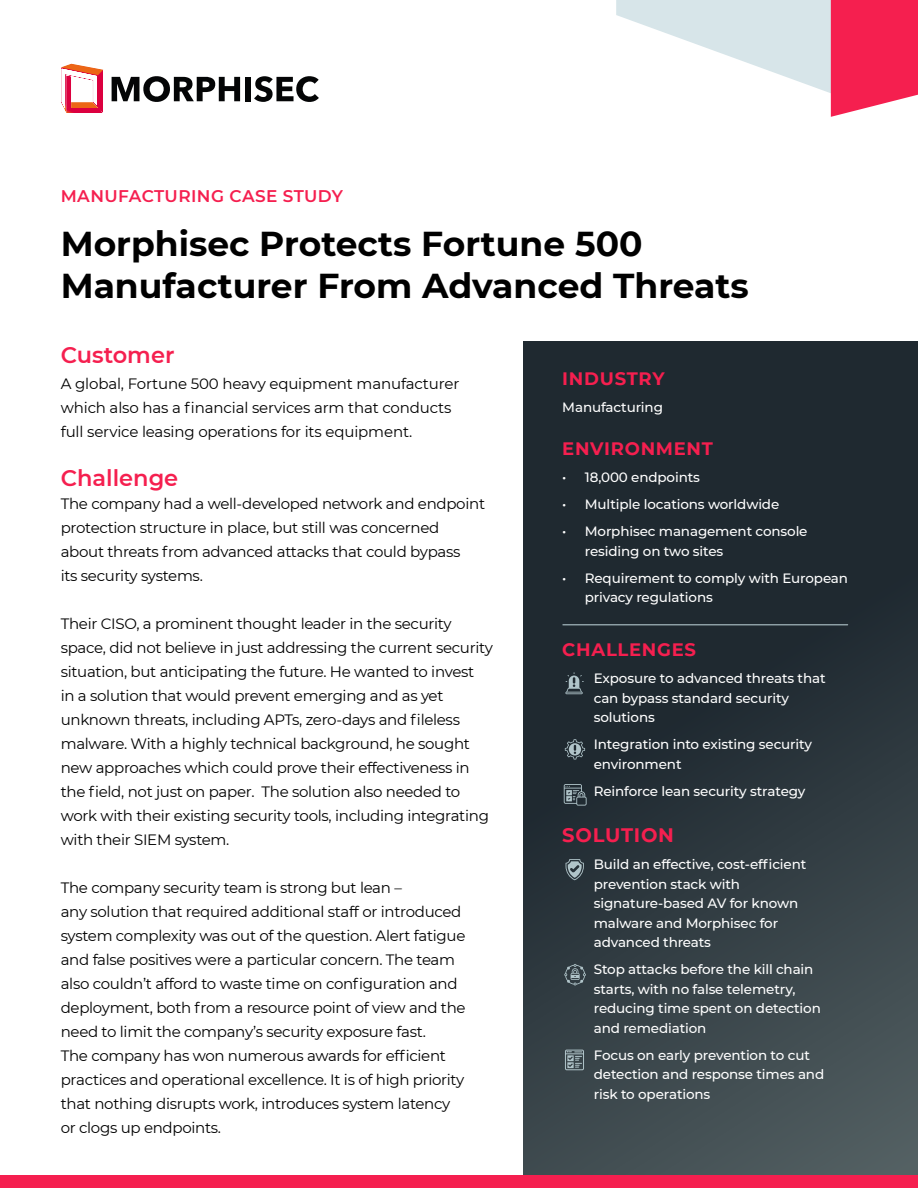
<style>
.page{position:relative;width:918px;height:1188px;background:#fff}
.page>*{position:absolute;margin:0;border:0;box-sizing:border-box;transform-origin:0 0}
.t1{font:700 34.5px/41.4px "Montserrat";color:#000}
.t2{font:600 22.5px "Montserrat";color:#f51f4f}
.t3{font:700 19.5px "Montserrat";letter-spacing:.04em;color:#f51f4f}
.t4{font:700 18px "Montserrat";letter-spacing:.04em;color:#f51f4f}
.t5{font:600 16.8px "Montserrat";letter-spacing:.025em;color:#f51f4f}
.t6{font:15px/24px "Montserrat";letter-spacing:-.02em;color:#000}
.t7{font:500 13.5px/19.5px "Montserrat";letter-spacing:-.01em;color:#fff}
</style>
<div class="page">
<svg style="left:61px;top:64px;width:42px;height:49px"></svg>
<svg style="left:112px;top:76px;width:128px;height:26px"></svg>
<div style="left:245px;top:77px;width:6px;height:24px;background:#040506"></div>
<svg style="left:254px;top:76px;width:65px;height:26px"></svg>
<svg style="left:523px;top:342px;width:395px;height:833px;background:#2b363c"></svg>
<hr style="left:563px;top:624px;width:285px;height:1px;background:#b0c4c9">
<svg style="left:566px;top:859px;width:18px;height:21px"></svg>
<svg style="left:565px;top:672px;width:19px;height:22px"></svg>
<svg style="left:565px;top:739px;width:20px;height:21px"></svg>
<svg style="left:564px;top:964px;width:22px;height:22px"></svg>
<svg style="left:564px;top:784px;width:23px;height:22px"></svg>
<div style="left:0;top:1175px;width:918px;height:13px;background:#f51f4f"></div>
<svg style="left:564px;top:1049px;width:20px;height:21px"></svg>
<svg style="left:616px;top:0;width:302px;height:117px"></svg>
<p class="t5" style="left:61px;top:189px;width:284px">MANUFACTURING CASE STUDY</p>
<h1 class="t1" style="left:61px;top:224px;width:690px">Morphisec Protects Fortune 500<br>Manufacturer From Advanced Threats</h1>
<h2 class="t2" style="left:61px;top:346px;width:115px">Customer</h2>
<p class="t6" style="left:61px;top:373px;width:400px">A global, Fortune 500 heavy equipment manufacturer which also has a financial services arm that conducts full service leasing operations for its equipment.</p>
<h2 class="t2" style="left:61px;top:469px;width:119px">Challenge</h2>
<p class="t6" style="left:61px;top:491px;width:426px">The company had a well-developed network and endpoint protection structure in place, but still was concerned about threats from advanced attacks that could bypass<br>its security systems.</p>
<p class="t6" style="left:61px;top:611px;width:434px">Their CISO, a prominent thought leader in the security space, did not believe in just addressing the current security situation, but anticipating the future. He wanted to invest<br>in a solution that would prevent emerging and as yet unknown threats, including APTs, zero-days and fileless malware. With a highly technical background, he sought new approaches which could prove their effectiveness in the field, not just on paper. The solution also needed to work with their existing security tools, including integrating with their SIEM system.</p>
<p class="t6" style="left:61px;top:877px;width:406px">The company security team is strong but lean –<br>any solution that required additional staff or introduced system complexity was out of the question. Alert fatigue and false positives were a particular concern. The team also couldn’t afford to waste time on configuration and deployment, both from a resource point of view and the need to limit the company’s security exposure fast.<br>The company has won numerous awards for efficient practices and operational excellence. It is of high priority that nothing disrupts work, introduces system latency or clogs up endpoints.</p>
<p class="t4" style="left:562px;top:370px;width:104px">INDUSTRY</p>
<p class="t7" style="left:562px;top:398px;width:102px">Manufacturing</p>
<p class="t4" style="left:562px;top:440px;width:152px">ENVIRONMENT</p>
<p class="t7" style="left:562px;top:469px;width:139px">• 18,000 endpoints</p>
<p class="t7" style="left:562px;top:496px;width:218px">• Multiple locations worldwide</p>
<p class="t7" style="left:585px;top:523px;width:224px;text-indent:-22px">• Morphisec management console residing on two sites</p>
<p class="t7" style="left:585px;top:569px;width:265px;text-indent:-22px">• Requirement to comply with European privacy regulations</p>
<p class="t4" style="left:562px;top:641px;width:135px">CHALLENGES</p>
<p class="t7" style="left:594px;top:670px;width:233px">Exposure to advanced threats that can bypass standard security solutions</p>
<p class="t7" style="left:594px;top:736px;width:220px">Integration into existing security environment</p>
<p class="t7" style="left:594px;top:782px;width:213px">Reinforce lean security strategy</p>
<h3 class="t3" style="left:562px;top:826px;width:113px">SOLUTION</h3>
<p class="t7" style="left:594px;top:854px;width:214px">Build an effective, cost-efficient prevention stack with signature-based AV for known malware and Morphisec for advanced threats</p>
<p class="t7" style="left:594px;top:961px;width:229px">Stop attacks before the kill chain starts, with no false telemetry, reducing time spent on detection and remediation</p>
<p class="t7" style="left:594px;top:1046px;width:232px">Focus on early prevention to cut detection and response times and risk to operations</p>
</div>
